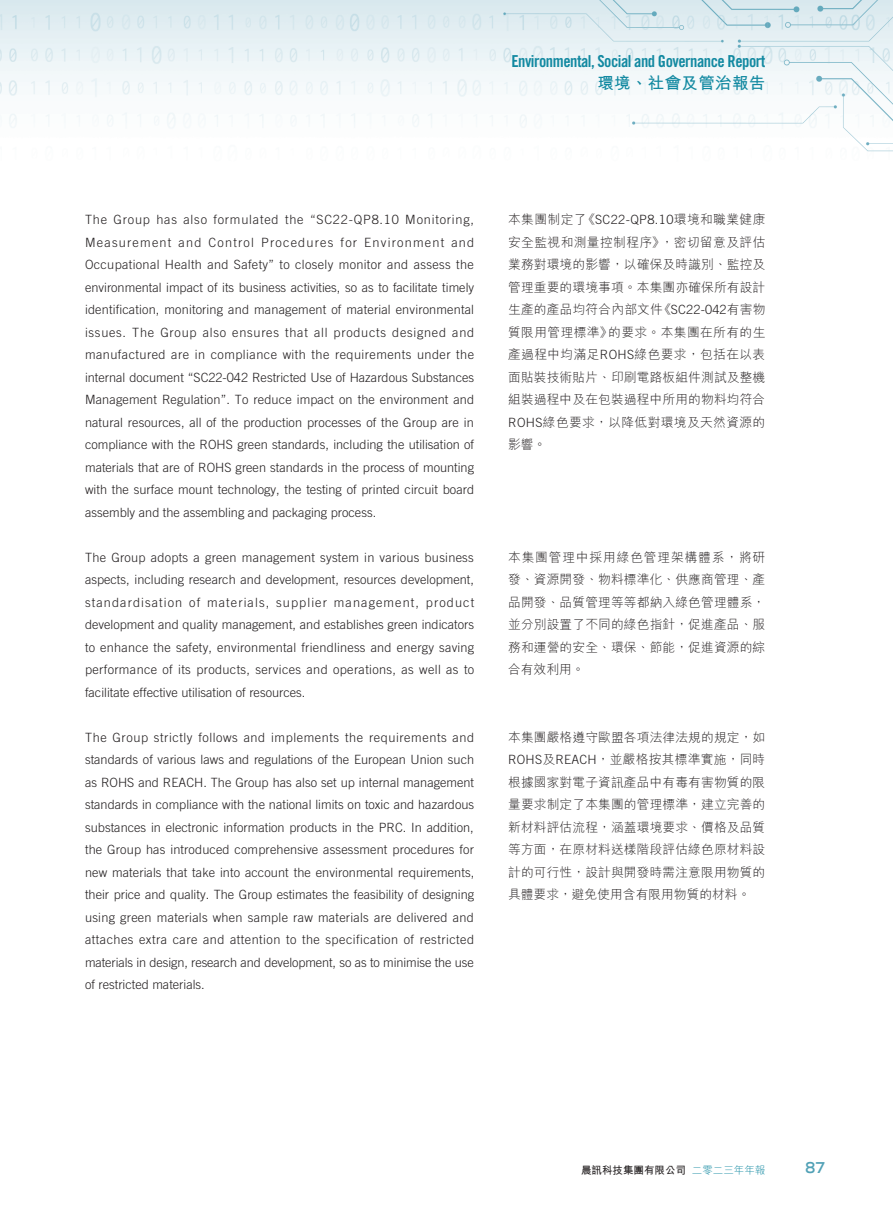
<style>
.page{position:relative;width:893px;height:1212px;background:#fff}
.page>*{position:absolute;margin:0;border:0;box-sizing:border-box;transform-origin:0 0}
.t1{font:16.5px "Trade Gothic LT Std Bd Cn 20";letter-spacing:-.03em;color:#1289a1}
.t2{font:700 16.5px "M Hei HK";letter-spacing:.02em;color:#1289a1}
.t3{font:700 expanded 15px "Trade Gothic LT Std";color:#51a1b6;scale:.9 1}
.t4{font:300 12.75px/22.5px "Trade Gothic LT Std";color:#231f20;text-align:justify}
.t5{font:300 12.75px/22.5px "M Hei HK";letter-spacing:.01em;color:#231f20;text-align:justify}
.t6{font:700 10.5px "M Hei HK";color:#231f20}
.s1{font-family:"Trade Gothic LT Std"}
.s2{font-weight:300;color:#1289a1}
</style>
<div class="page">
<img style="left:0;top:0;width:893px;height:152px">
<p class="t1" style="left:511px;top:51px;width:256px">Environmental, Social and Governance Report</p>
<p class="t2" style="left:597px;top:71px;width:169px">環境、社會及管治報告</p>
<p class="t4" style="left:85px;top:208px;width:391px">The Group has also formulated the “SC22-QP8.10 Monitoring, Measurement and Control Procedures for Environment and Occupational Health and Safety” to closely monitor and assess the environmental impact of its business activities, so as to facilitate timely identification, monitoring and management of material environmental issues. The Group also ensures that all products designed and manufactured are in compliance with the requirements under the internal document “SC22-042 Restricted Use of Hazardous Substances Management Regulation”. To reduce impact on the environment and natural resources, all of the production processes of the Group are in compliance with the ROHS green standards, including the utilisation of materials that are of ROHS green standards in the process of mounting with the surface mount technology, the testing of printed circuit board assembly and the assembling and packaging process.</p>
<p class="t4" style="left:85px;top:546px;width:391px">The Group adopts a green management system in various business aspects, including research and development, resources development, standardisation of materials, supplier management, product development and quality management, and establishes green indicators to enhance the safety, environmental friendliness and energy saving performance of its products, services and operations, as well as to facilitate effective utilisation of resources.</p>
<p class="t4" style="left:85px;top:726px;width:391px">The Group strictly follows and implements the requirements and standards of various laws and regulations of the European Union such as ROHS and REACH. The Group has also set up internal management standards in compliance with the national limits on toxic and hazardous substances in electronic information products in the PRC. In addition, the Group has introduced comprehensive assessment procedures for new materials that take into account the environmental requirements, their price and quality. The Group estimates the feasibility of designing using green materials when sample raw materials are delivered and attaches extra care and attention to the specification of restricted materials in design, research and development, so as to minimise the use of restricted materials.</p>
<p class="t5" style="left:508px;top:208px;width:259px">本集團制定了《<span class="s1">SC22-QP8.10</span>環境和職業健康安全監視和測量控制程序》，密切留意及評估業務對環境的影響，以確保及時識別、監控及管理重要的環境事項。本集團亦確保所有設計生產的產品均符合內部文件《<span class="s1">SC22-042</span>有害物質限用管理標準》的要求。本集團在所有的生產過程中均滿足<span class="s1">ROHS</span>綠色要求，包括在以表面貼裝技術貼片、印刷電路板組件測試及整機組裝過程中及在包裝過程中所用的物料均符合<span class="s1">ROHS</span>綠色要求，以降低對環境及天然資源的影響。</p>
<p class="t5" style="left:508px;top:545px;width:259px">本集團管理中採用綠色管理架構體系，將研發、資源開發、物料標準化、供應商管理、產品開發、品質管理等等都納入綠色管理體系，並分別設置了不同的綠色指針，促進產品、服務和運營的安全、環保、節能，促進資源的綜合有效利用。</p>
<p class="t5" style="left:508px;top:725px;width:259px">本集團嚴格遵守歐盟各項法律法規的規定，如<span class="s1">ROHS</span>及<span class="s1">REACH</span>，並嚴格按其標準實施，同時根據國家對電子資訊產品中有毒有害物質的限量要求制定了本集團的管理標準，建立完善的新材料評估流程，涵蓋環境要求、價格及品質等方面，在原材料送樣階段評估綠色原材料設計的可行性，設計與開發時需注意限用物質的具體要求，避免使用含有限用物質的材料。</p>
<p class="t6" style="left:581px;top:1162px;width:186px">晨訊科技集團有限公司 <span class="s2">二零二三年年報</span></p>
<p class="t3" style="left:806px;top:1158px;width:23px">87</p>
</div>
